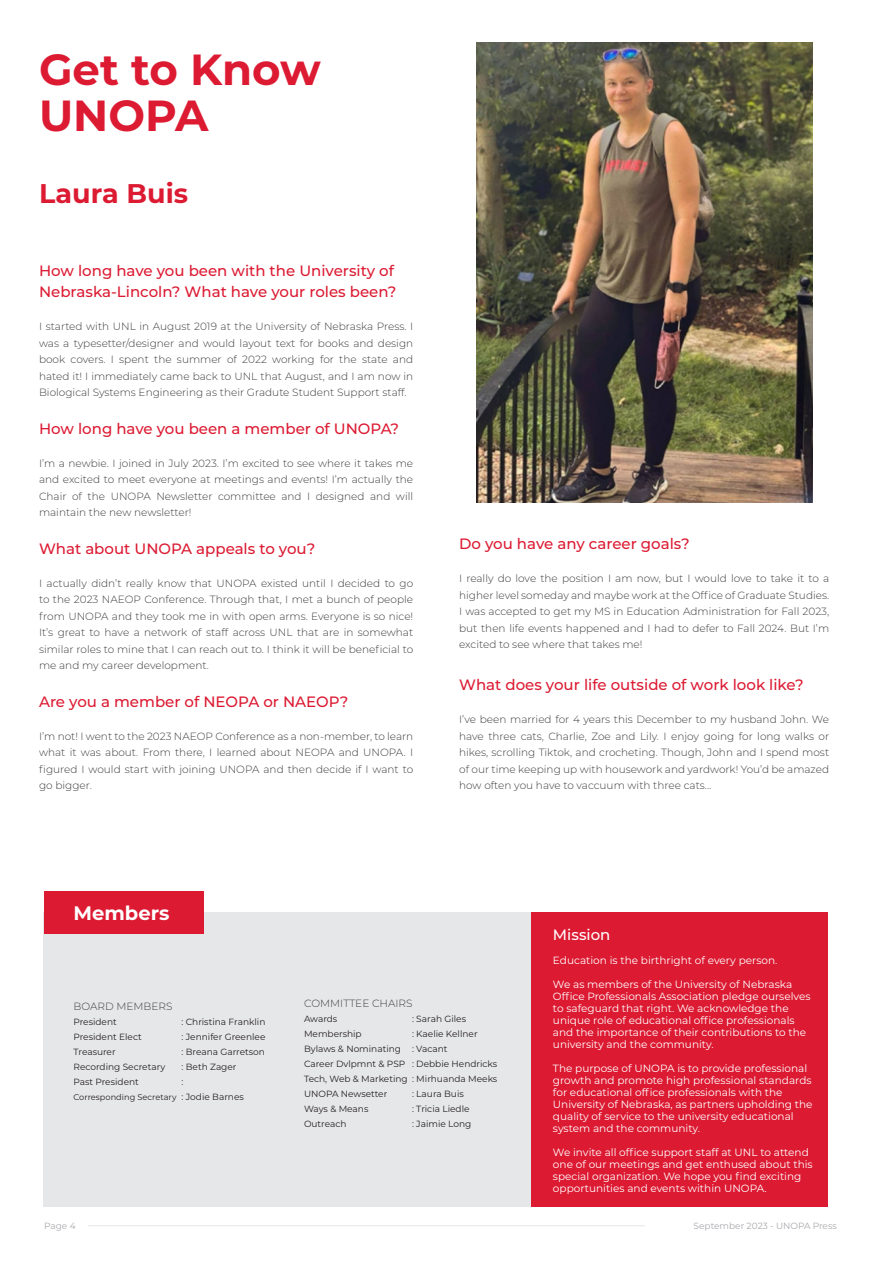
<style>
.page{position:relative;width:893px;height:1263px;background:#fff}
.page>*{position:absolute;margin:0;border:0;box-sizing:border-box;transform-origin:0 0}
._02_Article_Title{font:700 43.5px "Montserrat";color:#dc1a32}
._02_Article_Title-2{font:700 27px "Montserrat";color:#dc1a32}
._02_Article_Title_White{font:700 19.5px "Montserrat";color:#fff}
._05a_body_text_Intro{font:500 15px/21px "Montserrat";color:#dc1a32}
._05a_body_text_Intro_White{font:500 15px "Montserrat";color:#fff}
._05_body_text{font:300 10.5px/16.5px "Montserrat";color:#3e3e3f;text-align:justify}
._09_Editor_White{font:10.5px/12px "Montserrat";color:#fff}
._09_Editor{font:9px "Montserrat";color:#231f20}
.t1{font:9px "Montserrat";color:#a8a9ad}
._09_Editor-2{font:8.25px "Montserrat";color:#231f20}
.s1{font-size:9px}
</style>
<div class="page">
<hr style="left:88px;top:1225px;width:557px;height:1px;background:#e6e7e9">
<div style="left:527px;top:912px;width:301px;height:294px;background:#dc1a32"></div>
<div style="left:43px;top:912px;width:487px;height:294px;background:#e6e7e9"></div>
<div style="left:44px;top:891px;width:160px;height:42px;background:#dc1a32"></div>
<img style="left:476px;top:43px;width:336px;height:459px">
<p class="_02_Article_Title" style="left:39px;top:38px;width:283px">Get to Know</p>
<p class="_02_Article_Title" style="left:39px;top:84px;width:171px">UNOPA</p>
<p class="_02_Article_Title-2" style="left:39px;top:174px;width:151px">Laura Buis</p>
<p class="_05a_body_text_Intro" style="left:39px;top:260px;width:359px">How long have you been with the University of<br>Nebraska-Lincoln? What have your roles been?</p>
<p class="_05_body_text" style="left:39px;top:318px;width:376px">I started with UNL in August 2019 at the University of Nebraska Press. I was a typesetter/designer and would layout text for books and design book covers. I spent the summer of 2022 working for the state and hated it! I immediately came back to UNL that August, and I am now in Biological Systems Engineering as their Gradute Student Support staff.</p>
<p class="_05a_body_text_Intro" style="left:39px;top:417px;width:362px">How long have you been a member of UNOPA?</p>
<p class="_05_body_text" style="left:39px;top:454px;width:376px">I’m a newbie. I joined in July 2023. I’m excited to see where it takes me and excited to meet everyone at meetings and events! I’m actually the Chair of the UNOPA Newsletter committee and I designed and will maintain the new newsletter!</p>
<p class="_05a_body_text_Intro" style="left:39px;top:537px;width:278px">What about UNOPA appeals to you?</p>
<p class="_05_body_text" style="left:39px;top:574px;width:376px">I actually didn’t really know that UNOPA existed until I decided to go to the 2023 NAEOP Conference. Through that, I met a bunch of people from UNOPA and they took me in with open arms. Everyone is so nice!<br>It’s great to have a network of staff across UNL that are in somewhat similar roles to mine that I can reach out to. I think it will be beneficial to me and my career development.</p>
<p class="_05a_body_text_Intro" style="left:39px;top:690px;width:311px">Are you a member of NEOPA or NAEOP?</p>
<p class="_05_body_text" style="left:39px;top:727px;width:376px">I’m not! I went to the 2023 NAEOP Conference as a non-member, to learn what it was about. From there, I learned about NEOPA and UNOPA. I figured I would start with joining UNOPA and then decide if I want to go bigger.</p>
<p class="_02_Article_Title_White" style="left:74px;top:899px;width:97px">Members</p>
<p class="_05a_body_text_Intro" style="left:459px;top:533px;width:232px">Do you have any career goals?</p>
<p class="_05_body_text" style="left:459px;top:570px;width:372px">I really do love the position I am now, but I would love to take it to a higher level someday and maybe work at the Office of Graduate Studies.<br>I was accepted to get my MS in Education Administration for Fall 2023, but then life events happened and I had to defer to Fall 2024. But I’m excited to see where that takes me!</p>
<p class="_05a_body_text_Intro" style="left:459px;top:674px;width:346px">What does your life outside of work look like?</p>
<p class="_05_body_text" style="left:459px;top:711px;width:372px">I’ve been married for 4 years this December to my husband John. We have three cats, Charlie, Zoe and Lily. I enjoy going for long walks or hikes, scrolling Tiktok, and crocheting. Though, John and I spend most of our time keeping up with housework and yardwork! You’d be amazed how often you have to vaccuum with three cats...</p>
<p class="_05a_body_text_Intro_White" style="left:553px;top:924px;width:59px">Mission</p>
<p class="_05_body_text" style="left:74px;top:997px;width:100px">BOARD MEMBERS</p>
<p class="_09_Editor" style="left:74px;top:1015px;width:45px">President</p>
<p class="_09_Editor" style="left:182px;top:1015px;width:85px">: Christina Franklin</p>
<p class="_09_Editor" style="left:74px;top:1030px;width:70px">President Elect</p>
<p class="_09_Editor" style="left:182px;top:1030px;width:85px">: Jennifer Greenlee</p>
<p class="_09_Editor" style="left:74px;top:1045px;width:44px">Treasurer</p>
<p class="_09_Editor" style="left:182px;top:1045px;width:85px">: Breana Garretson</p>
<p class="_09_Editor" style="left:74px;top:1060px;width:93px">Recording Secretary</p>
<p class="_09_Editor" style="left:182px;top:1060px;width:57px">: Beth Zager</p>
<p class="_09_Editor" style="left:74px;top:1075px;width:67px">Past President</p>
<p class="_09_Editor" style="left:182px;top:1075px;width:3px">:</p>
<p class="_09_Editor-2" style="left:74px;top:1091px;width:172px">Corresponding Secretary <span class="s1">: Jodie Barnes</span></p>
<p class="_05_body_text" style="left:304px;top:995px;width:110px">COMMITTEE CHAIRS</p>
<p class="_09_Editor" style="left:304px;top:1013px;width:35px">Awards</p>
<p class="_09_Editor" style="left:412px;top:1013px;width:56px">: Sarah Giles</p>
<p class="_09_Editor" style="left:304px;top:1028px;width:59px">Membership</p>
<p class="_09_Editor" style="left:412px;top:1028px;width:67px">: Kaelie Kellner</p>
<p class="_09_Editor" style="left:304px;top:1043px;width:145px">Bylaws &amp; Nominating : Vacant</p>
<p class="_09_Editor" style="left:304px;top:1058px;width:195px">Career Dvlpmnt &amp; PSP : Debbie Hendricks</p>
<p class="_09_Editor" style="left:304px;top:1073px;width:195px">Tech, Web &amp; Marketing : Mirhuanda Meeks</p>
<p class="_09_Editor" style="left:304px;top:1088px;width:85px">UNOPA Newsetter</p>
<p class="_09_Editor" style="left:412px;top:1088px;width:53px">: Laura Buis</p>
<p class="_09_Editor" style="left:304px;top:1103px;width:66px">Ways &amp; Means</p>
<p class="_09_Editor" style="left:412px;top:1103px;width:59px">: Tricia Liedle</p>
<p class="_09_Editor" style="left:304px;top:1118px;width:44px">Outreach</p>
<p class="_09_Editor" style="left:412px;top:1118px;width:61px">: Jaimie Long</p>
<p class="_09_Editor_White" style="left:553px;top:954px;width:226px">Education is the birthright of every person.</p>
<p class="_09_Editor_White" style="left:553px;top:978px;width:259px">We as members of the University of Nebraska Office Professionals Association pledge ourselves to safeguard that right. We acknowledge the unique role of educational office professionals and the importance of their contributions to the university and the community.</p>
<p class="_09_Editor_White" style="left:553px;top:1062px;width:261px">The purpose of UNOPA is to provide professional growth and promote high professional standards for educational office professionals with the University of Nebraska, as partners upholding the quality of service to the university educational system and the community.</p>
<p class="_09_Editor_White" style="left:553px;top:1146px;width:261px">We invite all office support staff at UNL to attend one of our meetings and get enthused about this special organization. We hope you find exciting opportunities and events within UNOPA.</p>
<p class="t1" style="left:44px;top:1220px;width:33px">Page 4</p>
<p class="t1" style="left:694px;top:1220px;width:145px">September 2023 - UNOPA Press</p>
</div>
